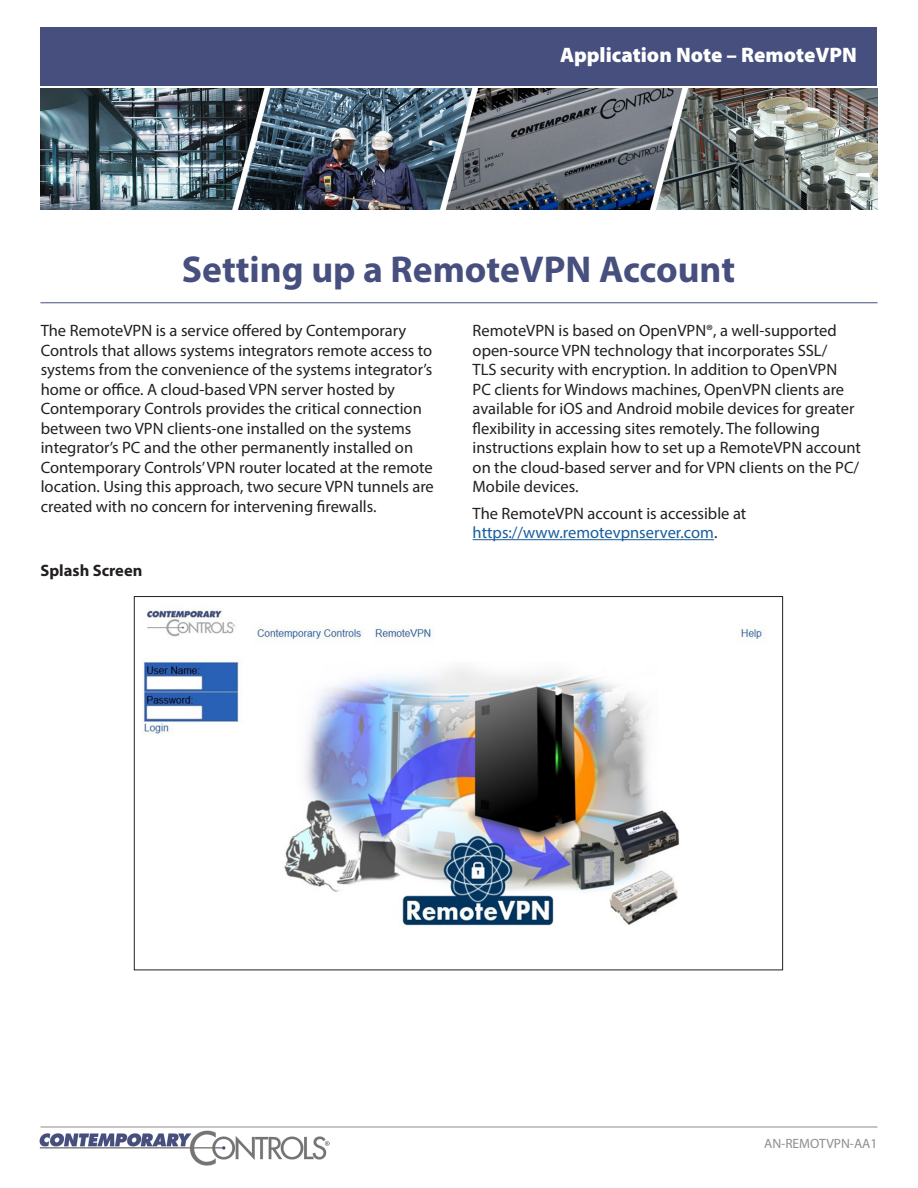
<style>
.page{position:relative;width:918px;height:1188px;background:#fff}
.page>*{position:absolute;margin:0;border:0;box-sizing:border-box;transform-origin:0 0}
.t1{font:700 37.5px "Myriad Pro";color:#464f7e}
.t2{font:900 21px "Myriad Pro";color:#fff}
.Body_Text{font:16.5px/19.5px "Myriad Pro";color:#231f20}
.Body_Text-2{font:700 16.5px "Myriad Pro";color:#231f20}
.t3{font:13.5px "Myriad Pro";color:#8e8e8d}
.s1{color:#175d9e}
</style>
<div class="page">
<hr style="left:40px;top:1127px;width:838px;height:1px;background:#8e8d8c">
<div style="left:40px;top:27px;width:838px;height:59px;background:#464f7e"></div>
<img style="left:40px;top:1131px;width:290px;height:35px">
<hr style="left:40px;top:302px;width:838px;height:1px;background:#464f7e">
<img style="left:40px;top:89px;width:838px;height:120px">
<hr style="left:473px;top:539px;width:241px;height:1px;background:#175d9e">
<img style="left:142px;top:609px;width:622px;height:317px">
<p class="t2" style="left:560px;top:41px;width:298px">Application Note – RemoteVPN</p>
<p class="t1" style="left:182px;top:245px;width:555px">Setting up a RemoteVPN Account</p>
<p class="Body_Text" style="left:41px;top:321px;width:395px">The RemoteVPN is a service offered by Contemporary Controls that allows systems integrators remote access to systems from the convenience of the systems integrator’s home or office. A cloud-based VPN server hosted by Contemporary Controls provides the critical connection between two VPN clients-one installed on the systems integrator’s PC and the other permanently installed on Contemporary Controls’ VPN router located at the remote location. Using this approach, two secure VPN tunnels are created with no concern for intervening firewalls.</p>
<p class="Body_Text" style="left:473px;top:321px;width:390px">RemoteVPN is based on OpenVPN®, a well-supported open-source VPN technology that incorporates SSL/<br>TLS security with encryption. In addition to OpenVPN<br>PC clients for Windows machines, OpenVPN clients are available for iOS and Android mobile devices for greater flexibility in accessing sites remotely. The following instructions explain how to set up a RemoteVPN account on the cloud-based server and for VPN clients on the PC/ Mobile devices.</p>
<p class="Body_Text" style="left:473px;top:503px;width:275px">The RemoteVPN account is accessible at <span class="s1">https://www.remotevpnserver.com</span>.</p>
<p class="Body_Text-2" style="left:40px;top:560px;width:103px">Splash Screen</p>
<p class="t3" style="left:764px;top:1135px;width:115px">AN-REMOTVPN-AA1</p>
</div>
